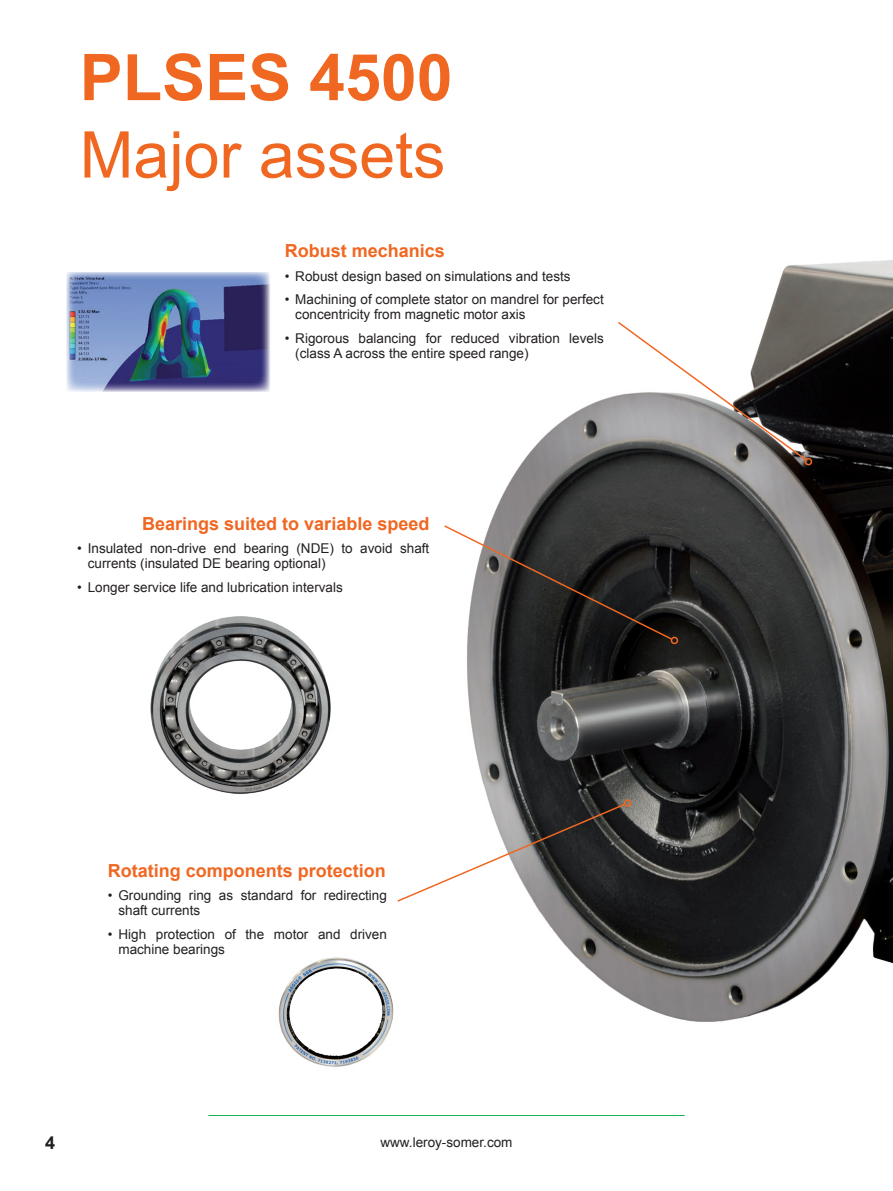
<style>
.page{position:relative;width:893px;height:1191px;background:#fff}
.page>*{position:absolute;margin:0;border:0;box-sizing:border-box;transform-origin:0 0}
.t1{font:64.5px "Arial";color:#f06721}
.t2{font:700 64.5px "Arial";color:#f06721}
.t3{font:700 18px "Arial";color:#f06721}
.t4{font:700 18px "Arial";color:#231f20}
.t5{font:13.5px/15px "Arial";color:#231f20}
</style>
<div class="page">
<hr style="left:208px;top:1115px;width:477px;height:1px;background:#15b053">
<img style="left:467px;top:260px;width:426px;height:762px">
<svg style="left:616px;top:320px;width:192px;height:142px"></svg>
<div style="left:805px;top:458px;width:7px;height:7px;border:2px solid #f06721;border-radius:50%"></div>
<svg style="left:444px;top:524px;width:230px;height:117px"></svg>
<div style="left:671px;top:636px;width:7px;height:8px;border:2px solid #f06721;border-radius:50%"></div>
<svg style="left:397px;top:802px;width:230px;height:101px"></svg>
<div style="left:624px;top:799px;width:7px;height:8px;border:2px solid #f06721;border-radius:50%"></div>
<img style="left:278px;top:957px;width:116px;height:110px">
<img style="left:150px;top:616px;width:181px;height:178px">
<img style="left:67px;top:272px;width:203px;height:119px">
<h1 class="t2" style="left:80px;top:34px;width:374px">PLSES 4500</h1>
<h1 class="t1" style="left:80px;top:113px;width:367px">Major assets</h1>
<h2 class="t3" style="left:285px;top:239px;width:162px">Robust mechanics</h2>
<p class="t5" style="left:285px;top:269px;width:287px">• Robust design based on simulations and tests</p>
<p class="t5" style="left:295px;top:292px;width:310px;text-indent:-11px">• Machining of complete stator on mandrel for perfect concentricity from magnetic motor axis</p>
<p class="t5" style="left:295px;top:331px;width:310px;text-indent:-11px">• Rigorous balancing for reduced vibration levels (class A across the entire speed range)</p>
<h2 class="t3" style="left:142px;top:511px;width:289px">Bearings suited to variable speed</h2>
<p class="t5" style="left:88px;top:541px;width:343px;text-indent:-11px">• Insulated non-drive end bearing (NDE) to avoid shaft currents (insulated DE bearing optional)</p>
<p class="t5" style="left:77px;top:580px;width:267px">• Longer service life and lubrication intervals</p>
<h2 class="t3" style="left:108px;top:858px;width:280px">Rotating components protection</h2>
<p class="t5" style="left:118px;top:888px;width:270px;text-indent:-11px">• Grounding ring as standard for redirecting shaft currents</p>
<p class="t5" style="left:118px;top:927px;width:270px;text-indent:-11px">• High protection of the motor and driven machine bearings</p>
<h2 class="t4" style="left:45px;top:1130px;width:12px">4</h2>
<p class="t5" style="left:380px;top:1135px;width:134px">www.leroy-somer.com</p>
</div>
